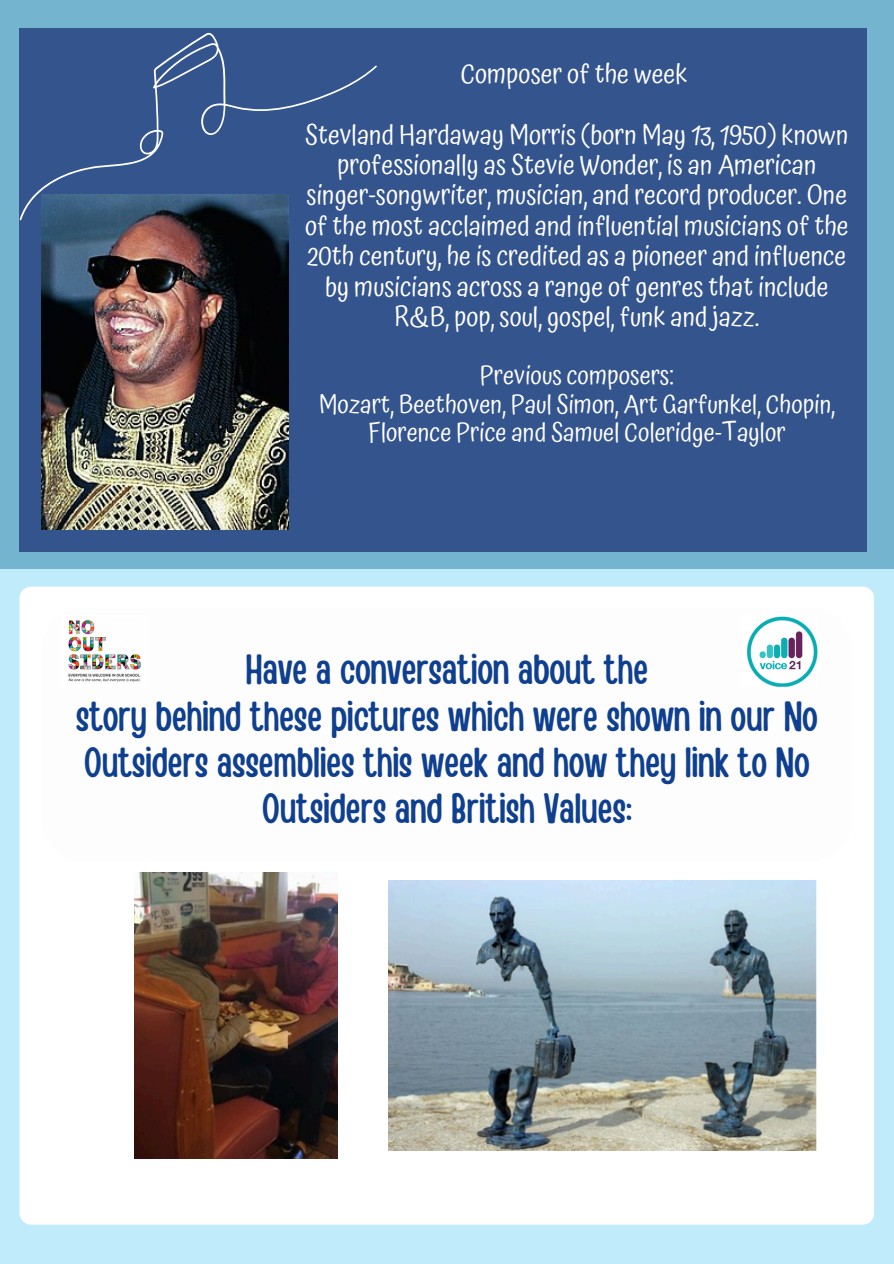
<style>
.page{position:relative;width:894px;height:1264px;background:#fff}
.page>*{position:absolute;margin:0;border:0;box-sizing:border-box;transform-origin:0 0}
.t1{font:42px/46.2px "Handy Casual Condensed";letter-spacing:-.01em;color:#0f3f8f;text-align:center}
.t2{font:27px/30.3px "Atma";color:#fff;text-align:center}
.t3{font:25.5px/28.2px "Atma";color:#fff;text-align:center}
</style>
<div class="page">
<div style="left:0;top:0;width:893px;height:1263px;background:#74b4cf"></div>
<div style="left:19px;top:28px;width:848px;height:524px;background:#34548d"></div>
<div style="left:0;top:569px;width:893px;height:694px;background:#bfebfb"></div>
<div style="left:19px;top:586px;width:854px;height:638px;background:#fff;border-radius:11px"></div>
<img style="left:747px;top:616px;width:70px;height:70px">
<img style="left:68px;top:620px;width:73px;height:62px">
<svg style="left:19px;top:33px;width:357px;height:187px"></svg>
<img style="left:42px;top:195px;width:246px;height:334px">
<img style="left:134px;top:872px;width:203px;height:286px">
<img style="left:388px;top:880px;width:427px;height:270px">
<h1 class="t2" style="left:460px;top:58px;width:228px">Composer of the week</h1>
<p class="t2" style="left:305px;top:119px;width:545px">Stevland Hardaway Morris (born May 13, 1950) known professionally as Stevie Wonder, is an American singer-songwriter, musician, and record producer. One of the most acclaimed and influential musicians of the 20th century, he is credited as a pioneer and influence by musicians across a range of genres that include R&amp;B, pop, soul, gospel, funk and jazz.</p>
<p class="t3" style="left:480px;top:361px;width:195px">Previous composers:</p>
<p class="t3" style="left:318px;top:390px;width:517px">Mozart, Beethoven, Paul Simon, Art Garfunkel, Chopin,<br>Florence Price and Samuel Coleridge-Taylor</p>
<p class="t1" style="left:76px;top:644px;width:743px">Have a conversation about the<br>story behind these pictures which were shown in our No Outsiders assemblies this week and how they link to No Outsiders and British Values:</p>
</div>
